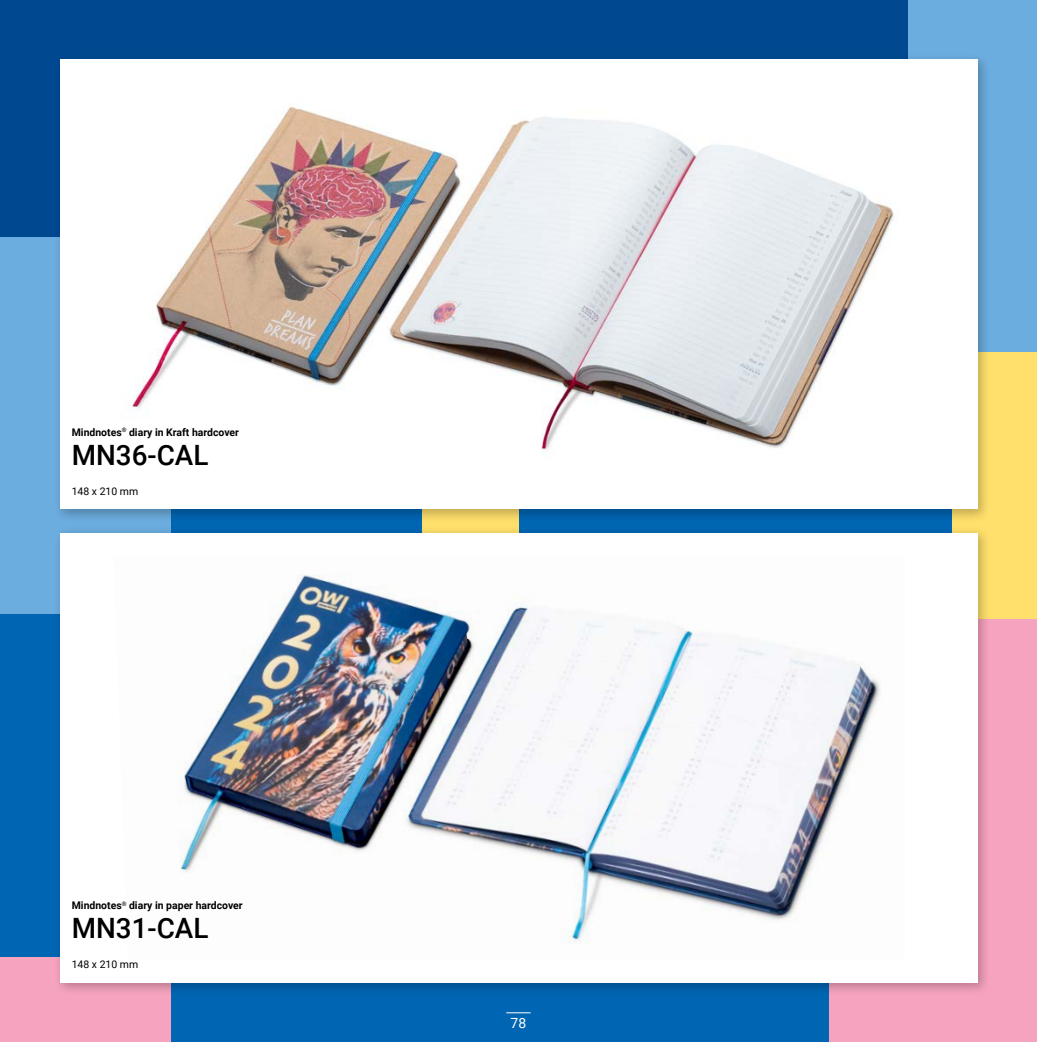
<style>
.page{position:relative;width:1037px;height:1042px;background:#0066b3}
.page>*{position:absolute;margin:0;border:0;box-sizing:border-box;transform-origin:0 0}
.t1{font:500 28px "Roboto";color:#000}
.t2{font:14px "Roboto";color:#fff}
.t3{font:700 10.5px "Roboto";color:#000}
.t4{font:10.5px "Roboto";color:#000}
</style>
<div class="page">
<div style="left:0;top:0;width:1037px;height:295px;background:#004990"></div>
<div style="left:0;top:957px;width:171px;height:85px;background:#f6a3bf"></div>
<div style="left:0;top:237px;width:171px;height:376px;background:#6caddf"></div>
<div style="left:952px;top:352px;width:85px;height:267px;background:#ffe06c"></div>
<div style="left:829px;top:619px;width:208px;height:423px;background:#f6a3bf"></div>
<div style="left:908px;top:0;width:129px;height:352px;background:#6caddf"></div>
<svg style="left:506px;top:1012px;width:25px;height:1px"></svg>
<div style="left:53px;top:53px;width:938px;height:470px;background:#000;opacity:.25"></div>
<div style="left:60px;top:60px;width:917px;height:449px;background:#fff"></div>
<div style="left:53px;top:526px;width:938px;height:470px;background:#000;opacity:.25"></div>
<div style="left:60px;top:533px;width:917px;height:449px;background:#fff"></div>
<img style="left:180px;top:575px;width:700px;height:368px">
<img style="left:129px;top:106px;width:765px;height:346px">
<p class="t3" style="left:72px;top:425px;width:169px">Mindnotes<sup>®</sup> diary in Kraft hardcover</p>
<h1 class="t1" style="left:72px;top:436px;width:138px">MN36-CAL</h1>
<p class="t4" style="left:72px;top:483px;width:68px">148 x 210 mm</p>
<p class="t3" style="left:72px;top:898px;width:172px">Mindnotes<sup>®</sup> diary in paper hardcover</p>
<h1 class="t1" style="left:72px;top:909px;width:138px">MN31-CAL</h1>
<p class="t4" style="left:72px;top:956px;width:68px">148 x 210 mm</p>
<h2 class="t2" style="left:511px;top:1013px;width:17px">78</h2>
</div>
